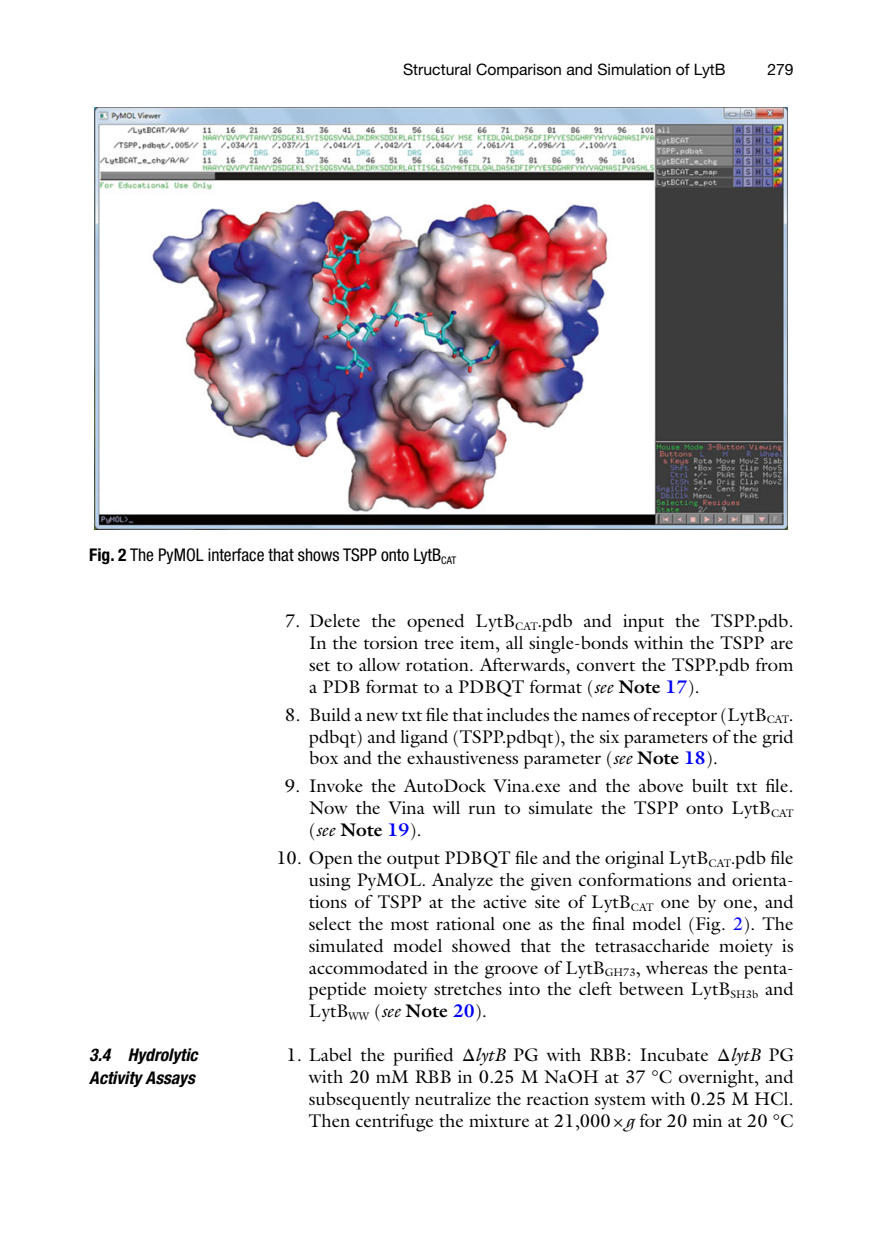
<style>
.page{position:relative;width:883px;height:1260px;background:#fff}
.page>*{position:absolute;margin:0;border:0;box-sizing:border-box;transform-origin:0 0}
.t1{font:18.38px/21.9px "Cjcqst Galliard";color:#000;text-align:justify}
.t2{font:700 18.38px "Whtpvf Galliard";color:#000}
.t3{font:condensed 17.5px "Ffsvcl Helvetica Neue";color:#000}
.t4{font:italic 700 condensed 17.5px/22.8px "Rjymns Helvetica Neue";color:#000}
.t5{font:15.75px "Lskmhq Helvetica Neue";color:#000}
.s1{font-family:"Nlpjnj Helvetica Neue";font-weight:700}
.s2{font-family:"Hnxnmm Galliard";font-style:italic}
.s3{font-family:"Whtpvf Galliard";font-weight:700}
.s4{font-family:"Whtpvf Galliard";font-weight:700;color:#0000fa}
.s5{font-family:"Cjcqst Galliard";font-weight:400}
.s6{font-family:"Hnxnmm Galliard";font-weight:400;font-style:italic}
.s7{color:#0000fa}
.s8{font-family:"Dmylch STIX General"}
</style>
<div class="page">
<img style="left:95px;top:107px;width:693px;height:423px">
<p class="t5" style="left:403px;top:64px;width:324px">Structural Comparison and Simulation of LytB</p>
<p class="t5" style="left:767px;top:64px;width:28px">279</p>
<p class="t3" style="left:89px;top:549px;width:368px"><span class="s1">Fig. 2</span> The PyMOL interface that shows TSPP onto LytB <sub>CAT</sub></p>
<p class="t4" style="left:89px;top:1045px;width:110px">3.4 Hydrolytic<br>Activity Assays</p>
<p class="t1" style="left:309px;top:612px;width:486px;text-indent:-24px">7. Delete the opened LytB <sub>CAT</sub>.pdb and input the TSPP.pdb.<br>In the torsion tree item, all single-bonds within the TSPP are set to allow rotation. Afterwards, convert the TSPP.pdb from a PDB format to a PDBQT format ( <span class="s2">see</span> <span class="s3">Note</span> <span class="s4">17</span>).</p>
<p class="t1" style="left:309px;top:705px;width:486px;text-indent:-24px">8. Build a new txt file that includes the names of receptor (LytB <sub>CAT</sub>. pdbqt) and ligand (TSPP.pdbqt), the six parameters of the grid box and the exhaustiveness parameter ( <span class="s2">see</span> <span class="s3">Note</span> <span class="s4">18</span>).</p>
<p class="t1" style="left:285px;top:777px;width:510px;text-align:right">9. Invoke the AutoDock Vina.exe and the above built txt file.<br>Now the Vina will run to simulate the TSPP onto LytB <sub>CAT</sub></p>
<p class="t2" style="left:309px;top:823px;width:114px"><span class="s5">(</span> <span class="s6">see</span> Note <span class="s7">19</span><span class="s5">).</span></p>
<p class="t1" style="left:309px;top:849px;width:486px;text-indent:-33px">10. Open the output PDBQT file and the original LytB <sub>CAT</sub>.pdb file using PyMOL. Analyze the given conformations and orienta&shy;tions of TSPP at the active site of LytB <sub>CAT</sub> one by one, and select the most rational one as the final model (Fig. <span class="s7">2</span>). The simulated model showed that the tetrasaccharide moiety is accommodated in the groove of LytB <sub>GH73</sub>, whereas the penta&shy;peptide moiety stretches into the cleft between LytB <sub>SH3b</sub> and LytB <sub>WW</sub> ( <span class="s2">see</span> <span class="s3">Note</span> <span class="s4">20</span>).</p>
<p class="t1" style="left:309px;top:1046px;width:486px;text-indent:-22px">1. Label the purified <span class="s8">Δ</span><span class="s2">lytB</span> PG with RBB: Incubate <span class="s8">Δ</span><span class="s2">lytB</span> PG with 20 mM RBB in 0.25 M NaOH at 37 °C overnight, and subsequently neutralize the reaction system with 0.25 M HCl.<br>Then centrifuge the mixture at 21,000 × <span class="s2">g</span> for 20 min at 20 °C</p>
</div>
